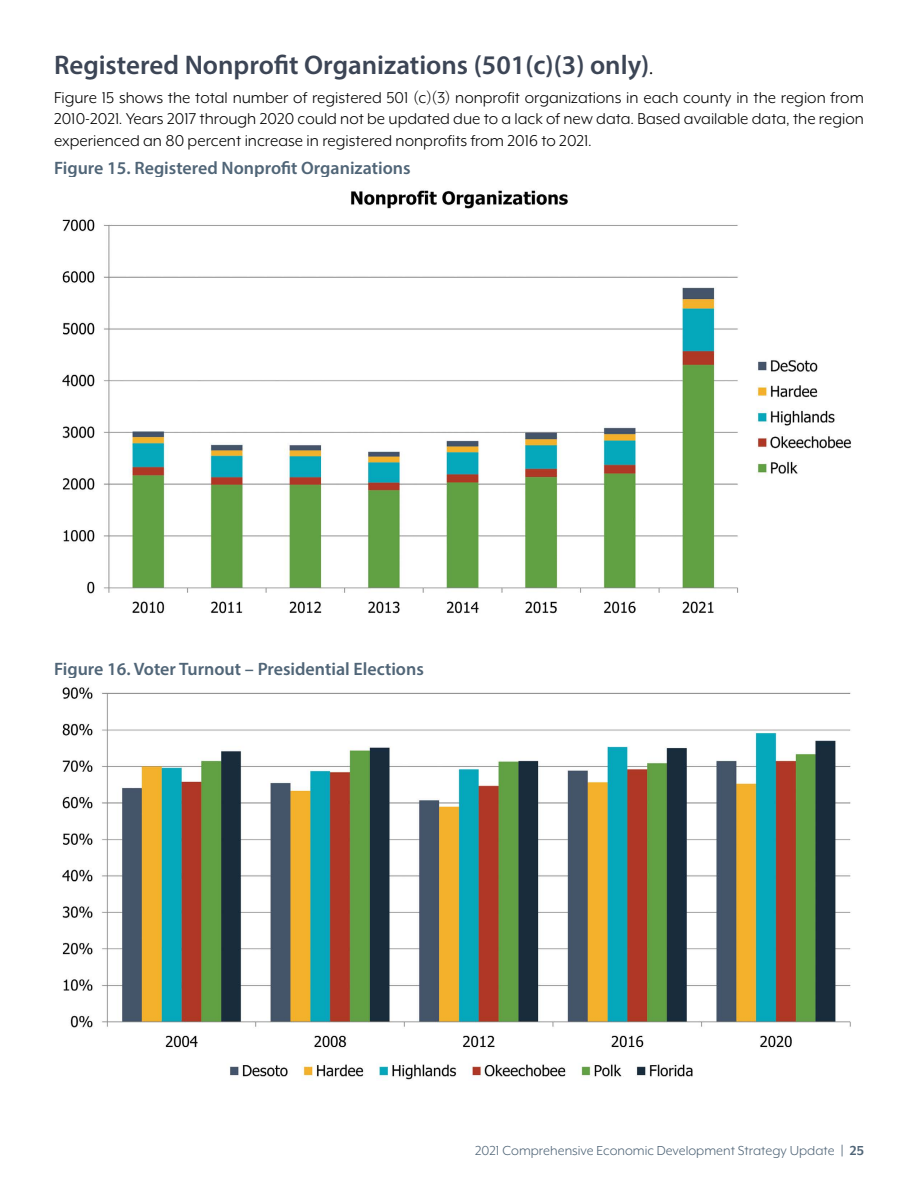
<style>
.page{position:relative;width:918px;height:1188px;background:#fff}
.page>*{position:absolute;margin:0;border:0;box-sizing:border-box;transform-origin:0 0}
.Heading_3{font:600 27px "Myriad Pro";color:#3c4555}
.Paragraph_Main{font:18px/21.6px "Mr Eaves XL Mod OT";color:#000;text-align:justify}
.Table_Titles{font:600 18px "Myriad Pro";color:#506577}
.t1{font:15px "Mr Eaves XL Mod OT";color:#506577}
.s1{font-family:"Minion Pro";font-weight:400;font-size:18px;color:#000}
.s2{font-weight:700}
</style>
<div class="page">
<img style="left:62px;top:190px;width:789px;height:424px">
<img style="left:62px;top:687px;width:789px;height:393px">
<p class="Heading_3" style="left:54px;top:48px;width:601px">Registered Nonprofit Organizations (501(c)(3) only)<span class="s1">.</span></p>
<p class="Paragraph_Main" style="left:54px;top:86px;width:811px">Figure 15 shows the total number of registered 501 (c)(3) nonprofit organizations in each county in the region from 2010-2021. Years 2017 through 2020 could not be updated due to a lack of new data. Based available data, the region experienced an 80 percent increase in registered nonprofits from 2016 to 2021.</p>
<p class="Table_Titles" style="left:54px;top:157px;width:358px">Figure 15. Registered Nonprofit Organizations</p>
<p class="Table_Titles" style="left:54px;top:658px;width:371px">Figure 16. Voter Turnout – Presidential Elections</p>
<p class="t1" style="left:475px;top:1143px;width:390px">2021 Comprehensive Economic Development Strategy Update <span class="s2">| 25</span></p>
</div>
